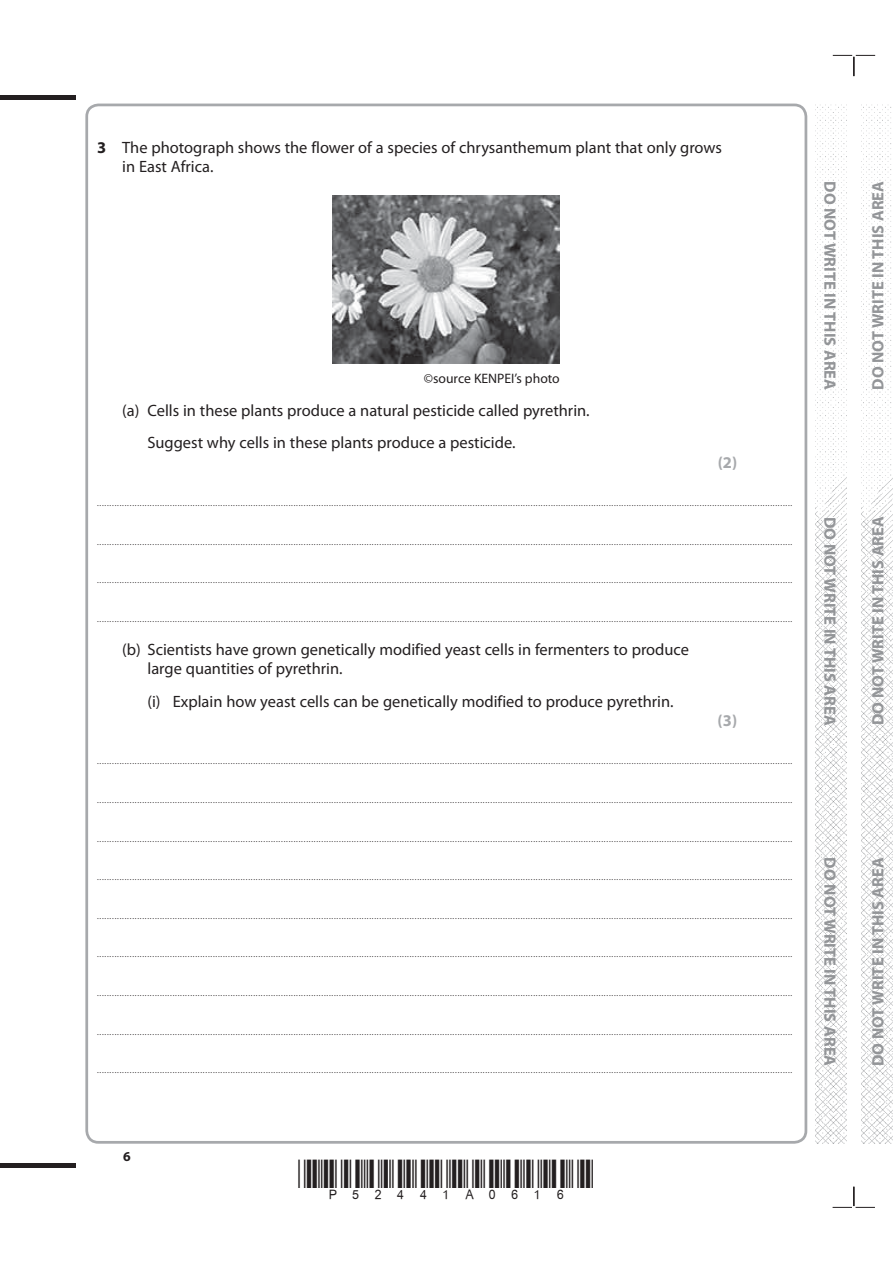
<style>
.page{position:relative;width:893px;height:1263px;background:#fff}
.page>*{position:absolute;margin:0;border:0;box-sizing:border-box;transform-origin:0 0}
.t1{font:16.5px/19.2px "Myriad Pro";color:#231f20}
.t2{font:700 16.5px "Myriad Pro";color:#939598}
.t3{font:700 16.5px "Myriad Pro";color:#a7a9ac}
.t4{font:13.65px "Myriad Pro";color:#231f20}
.t5{font:700 13.65px "Myriad Pro";color:#231f20}
.t6{font:8.25px "Myriad Pro";color:#231f20}
.s1{font-weight:700}
</style>
<div class="page">
<div style="left:0;top:95px;width:75px;height:5px;background:#231f20"></div>
<hr style="left:0;top:1163px;width:75px;height:4px;background:#231f20">
<svg style="left:833px;top:55px;width:42px;height:21px"></svg>
<svg style="left:832px;top:1186px;width:43px;height:22px"></svg>
<img style="left:815px;top:104px;width:31px;height:1040px">
<img style="left:861px;top:104px;width:32px;height:1040px">
<img style="left:333px;top:195px;width:227px;height:169px">
<h1 class="t1" style="left:122px;top:139px;width:601px;text-indent:-25px"><span class="s1">3</span> The photograph shows the flower of a species of chrysanthemum plant that only grows in East Africa.</h1>
<h2 class="t4" style="left:424px;top:373px;width:137px">©source KENPEI’s photo</h2>
<h1 class="t1" style="left:147px;top:395px;width:444px;line-height:32.8px;text-indent:-25px">(a) Cells in these plants produce a natural pesticide called pyrethrin.<br>Suggest why cells in these plants produce a pesticide.</h1>
<h1 class="t3" style="left:718px;top:456px;width:21px">(2)</h1>
<p class="t6" style="left:97px;top:500px;width:697px">....................................................................................................................................................................................................................................................................................</p>
<p class="t6" style="left:97px;top:539px;width:697px">....................................................................................................................................................................................................................................................................................</p>
<p class="t6" style="left:97px;top:577px;width:697px">....................................................................................................................................................................................................................................................................................</p>
<p class="t6" style="left:97px;top:616px;width:697px">....................................................................................................................................................................................................................................................................................</p>
<h1 class="t1" style="left:147px;top:641px;width:543px;text-indent:-25px">(b) Scientists have grown genetically modified yeast cells in fermenters to produce large quantities of pyrethrin.</h1>
<h1 class="t1" style="left:147px;top:693px;width:528px">(i) Explain how yeast cells can be genetically modified to produce pyrethrin.</h1>
<h1 class="t3" style="left:718px;top:714px;width:21px">(3)</h1>
<p class="t6" style="left:97px;top:758px;width:697px">....................................................................................................................................................................................................................................................................................</p>
<p class="t6" style="left:97px;top:797px;width:697px">....................................................................................................................................................................................................................................................................................</p>
<p class="t6" style="left:97px;top:836px;width:697px">....................................................................................................................................................................................................................................................................................</p>
<p class="t6" style="left:97px;top:874px;width:697px">....................................................................................................................................................................................................................................................................................</p>
<p class="t6" style="left:97px;top:913px;width:697px">....................................................................................................................................................................................................................................................................................</p>
<p class="t6" style="left:97px;top:951px;width:697px">....................................................................................................................................................................................................................................................................................</p>
<p class="t6" style="left:97px;top:990px;width:697px">....................................................................................................................................................................................................................................................................................</p>
<p class="t6" style="left:97px;top:1028px;width:697px">....................................................................................................................................................................................................................................................................................</p>
<p class="t6" style="left:97px;top:1067px;width:697px">....................................................................................................................................................................................................................................................................................</p>
<h2 class="t5" style="left:123px;top:1151px;width:9px">6</h2>
<h1 class="t2" style="left:836px;top:181px;width:210px;rotate:90deg">DO NOT WRITE IN THIS AREA</h1>
<h1 class="t2" style="left:871px;top:390px;width:210px;rotate:-90deg">DO NOT WRITE IN THIS AREA</h1>
<h1 class="t2" style="left:836px;top:517px;width:210px;rotate:90deg">DO NOT WRITE IN THIS AREA</h1>
<h1 class="t2" style="left:871px;top:725px;width:210px;rotate:-90deg">DO NOT WRITE IN THIS AREA</h1>
<h1 class="t2" style="left:836px;top:857px;width:210px;rotate:90deg">DO NOT WRITE IN THIS AREA</h1>
<h1 class="t2" style="left:871px;top:1066px;width:210px;rotate:-90deg">DO NOT WRITE IN THIS AREA</h1>
</div>
